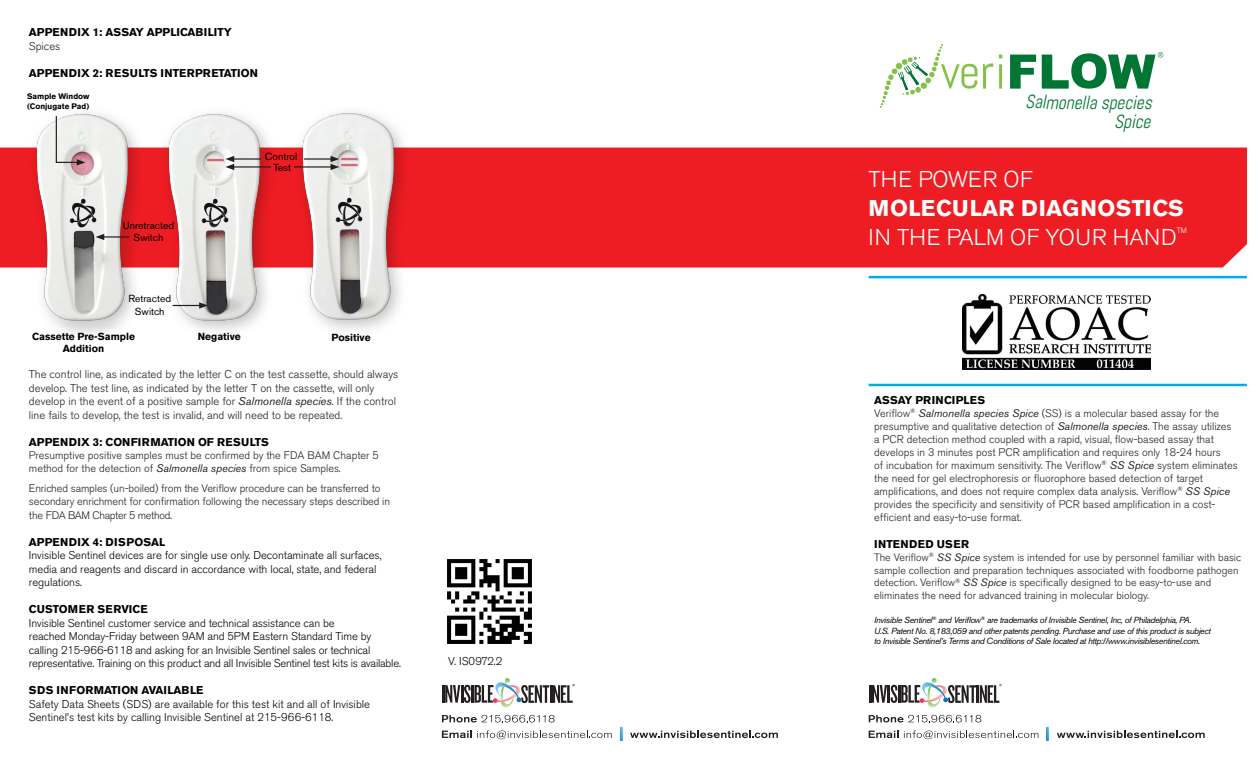
<style>
.page{position:relative;width:1260px;height:765px;background:#fff}
.page>*{position:absolute;margin:0;border:0;box-sizing:border-box;transform-origin:0 0}
.t1{font:300 22.75px "Akzidenz Grotesk BE";color:#fff}
.t2{font:700 22.75px "Akzidenz Grotesk BE";letter-spacing:.01em;color:#fff}
.t3{font:italic 19.12px/19.4px "Abel";color:#007534;text-align:right;scale:.93 1}
.t4{font:300 11.25px/13.5px "Akzidenz Grotesk BE";letter-spacing:-.01em;color:#000}
.t5{font:300 11.25px/13.5px "Akzidenz Grotesk BE";color:#231f20}
.t6{font:700 11.25px "Akzidenz Grotesk BE";color:#000}
.t7{font:700 11.25px "Akzidenz Grotesk BE";letter-spacing:.02em;color:#000}
.t8{font:700 11.25px "Akzidenz Grotesk BE";letter-spacing:.04em;color:#000}
.t9{font:300 10.88px/13px "Akzidenz Grotesk BE";color:#231f20}
.t10{font:300 10.62px/12.8px "Akzidenz Grotesk BE";color:#231f20}
.t11{font:10.25px "Akzidenz Grotesk BE";color:#000}
.t12{font:700 10.25px "Akzidenz Grotesk BE";color:#000}
.t13{font:italic 8.75px/10.5px "Akzidenz Grotesk BE";letter-spacing:-.04em;color:#000}
.t14{font:700 8px "Akzidenz Grotesk BE";color:#000}
.t15{font:300 7.62px "Akzidenz Grotesk BE";color:#fff}
.s1{font-weight:400;font-style:italic}
.s2{font-size:11.25px;color:#000}
.s3{font-size:10.62px}
</style>
<div class="page">
<svg style="left:869px;top:678px;width:133px;height:30px"></svg>
<svg style="left:442px;top:678px;width:133px;height:30px"></svg>
<div style="left:0;top:148px;width:1247px;height:120px;background:#ee1d23"></div>
<svg style="left:869px;top:715px;width:112px;height:8px"></svg>
<svg style="left:869px;top:730px;width:169px;height:9px"></svg>
<svg style="left:1057px;top:731px;width:148px;height:7px"></svg>
<svg style="left:1047px;top:728px;width:2px;height:13px"></svg>
<svg style="left:442px;top:715px;width:113px;height:8px"></svg>
<svg style="left:442px;top:730px;width:170px;height:9px"></svg>
<svg style="left:630px;top:731px;width:148px;height:7px"></svg>
<svg style="left:620px;top:728px;width:2px;height:13px"></svg>
<hr style="left:869px;top:384px;width:378px;height:2px;background:#00aeef">
<hr style="left:869px;top:276px;width:378px;height:2px;background:#00aeef">
<img style="left:155px;top:113px;width:120px;height:218px">
<img style="left:275px;top:112px;width:146px;height:218px">
<hr style="left:304px;top:158px;width:29px;height:2px;background:#231f20">
<hr style="left:232px;top:158px;width:29px;height:2px;background:#231f20">
<svg style="left:173px;top:302px;width:35px;height:7px"></svg>
<hr style="left:294px;top:166px;width:39px;height:2px;background:#231f20">
<svg style="left:331px;top:156px;width:8px;height:14px"></svg>
<hr style="left:232px;top:166px;width:39px;height:2px;background:#231f20">
<svg style="left:225px;top:156px;width:9px;height:14px"></svg>
<img style="left:9px;top:113px;width:146px;height:221px">
<svg style="left:55px;top:115px;width:30px;height:51px"></svg>
<hr style="left:102px;top:236px;width:27px;height:2px;background:#231f20">
<svg style="left:96px;top:234px;width:8px;height:6px"></svg>
<svg style="left:1010px;top:55px;width:26px;height:34px"></svg>
<svg style="left:983px;top:63px;width:10px;height:26px"></svg>
<hr style="left:999px;top:64px;width:3px;height:25px;background:#83c149">
<svg style="left:880px;top:44px;width:97px;height:64px"></svg>
<svg style="left:1042px;top:52px;width:121px;height:37px"></svg>
<img style="left:963px;top:294px;width:188px;height:75px">
<img style="left:447px;top:559px;width:85px;height:85px">
<p class="t6" style="left:29px;top:26px;width:204px">APPENDIX 1: ASSAY APPLICABILITY</p>
<p class="t5" style="left:29px;top:40px;width:33px">Spices</p>
<p class="t6" style="left:29px;top:67px;width:231px">APPENDIX 2: RESULTS INTERPRETATION</p>
<p class="t14" style="left:27px;top:92px;width:64px">Sample Window</p>
<p class="t14" style="left:27px;top:101px;width:64px">(Conjugate Pad)</p>
<p class="t3" style="left:1025px;top:93px;width:143px">Salmonellaspecies<br>Spice</p>
<p class="t11" style="left:265px;top:151px;width:34px">Control</p>
<p class="t11" style="left:123px;top:219px;width:53px">Unretracted</p>
<p class="t11" style="left:134px;top:231px;width:31px">Switch</p>
<p class="t11" style="left:128px;top:293px;width:44px">Retracted</p>
<p class="t11" style="left:135px;top:305px;width:31px">Switch</p>
<p class="t12" style="left:32px;top:331px;width:104px">Cassette Pre-Sample</p>
<p class="t12" style="left:63px;top:343px;width:43px">Addition</p>
<p class="t11" style="left:273px;top:162px;width:19px">Test</p>
<p class="t12" style="left:198px;top:331px;width:45px">Negative</p>
<p class="t12" style="left:332px;top:332px;width:41px">Positive</p>
<p class="t5" style="left:29px;top:368px;width:371px">The control line, as indicated by the letter C on the test cassette, should always develop. The test line, as indicated by the letter T on the cassette, will only develop in the event of a positive sample for <span class="s1">Salmonella species</span>. If the control line fails to develop, the test is invalid, and will need to be repeated.</p>
<p class="t6" style="left:29px;top:435px;width:241px">APPENDIX 3: CONFIRMATION OF RESULTS</p>
<p class="t9" style="left:29px;top:449px;width:351px">Presumptive positive samples must be confirmed by the FDA BAM Chapter 5 method for the detection of <span class="s1">Salmonella species</span> from spice Samples.</p>
<p class="t9" style="left:29px;top:482px;width:363px">Enriched samples (un-boiled) from the Veriflow procedure can be transferred to secondary enrichment for confirmation following the necessary steps described in the FDA BAM Chapter 5 method<span class="s2">.</span></p>
<p class="t7" style="left:29px;top:536px;width:138px">APPENDIX 4: DISPOSAL</p>
<p class="t4" style="left:29px;top:549px;width:354px">Invisible Sentinel devices are for single use only. Decontaminate all surfaces,</p>
<p class="t4" style="left:29px;top:563px;width:349px">media and reagents and discard in accordance with local, state, and federal regulations.</p>
<p class="t6" style="left:29px;top:603px;width:120px">CUSTOMER SERVICE</p>
<p class="t4" style="left:29px;top:617px;width:373px">Invisible Sentinel customer service and technical assistance can be<br>reached Monday-Friday between 9AM and 5PM Eastern Standard Time by calling 215-966-6118 and asking for an Invisible Sentinel sales or technical representative. Training on this product and all Invisible Sentinel test kits is available.</p>
<p class="t6" style="left:29px;top:684px;width:176px">SDS INFORMATION AVAILABLE</p>
<p class="t4" style="left:29px;top:698px;width:343px">Safety Data Sheets (SDS) are available for this test kit and all of Invisible<br>Sentinel’s test kits by calling Invisible Sentinel at 215-966-6118.</p>
<p class="t4" style="left:448px;top:655px;width:56px">V. IS0972.2</p>
<p class="t1" style="left:869px;top:166px;width:166px">THE POWER OF</p>
<p class="t2" style="left:869px;top:195px;width:317px">MOLECULAR DIAGNOSTICS</p>
<p class="t1" style="left:869px;top:224px;width:310px">IN THE PALM OF YOUR HAND</p>
<p class="t15" style="left:1177px;top:226px;width:12px">TM</p>
<p class="t6" style="left:874px;top:393px;width:112px">ASSAY PRINCIPLES</p>
<p class="t9" style="left:874px;top:407px;width:365px">Veriflow<sup>®</sup> <span class="s1">Salmonella species Spice</span> (SS) is a molecular based assay for the presumptive and qualitative detection of <span class="s1">Salmonella species</span>. The assay utilizes a PCR detection method coupled with a rapid, visual, flow-based assay that develops in 3 minutes post PCR amplification and requires only 18-24 hours<br>of incubation for maximum sensitivity. The Veriflow<sup>®</sup> <span class="s1">SS Spice</span> system eliminates the need for gel electrophoresis or fluorophore based detection of target amplifications, and does not require complex data analysis. Veriflow<sup>®</sup> <span class="s1">SS Spice </span>provides the specificity and sensitivity of PCR based amplification in a cost&shy;efficient and easy-to-use format<span class="s3">.</span></p>
<p class="t8" style="left:874px;top:538px;width:96px">INTENDED USER</p>
<p class="t10" style="left:874px;top:551px;width:368px">The Veriflow<sup>®</sup> <span class="s1">SS Spice</span> system is intended for use by personnel familiar with basic sample collection and preparation techniques associated with foodborne pathogen detection. Veriflow<sup>®</sup> <span class="s1">SS Spice</span> is specifically designed to be easy-to-use and eliminates the need for advanced training in molecular biology.</p>
<p class="t13" style="left:874px;top:615px;width:338px">Invisible Sentinel<sup>®</sup> and Veriflow<sup>®</sup> are trademarks of Invisible Sentinel, Inc, of Philadelphia, PA.<br>U.S. Patent No. 8,183,059 and other patents pending. Purchase and use of this product is subject to Invisible Sentinel’s Terms and Conditions of Sale located at http://www.invisiblesentinel.com.</p>
</div>
